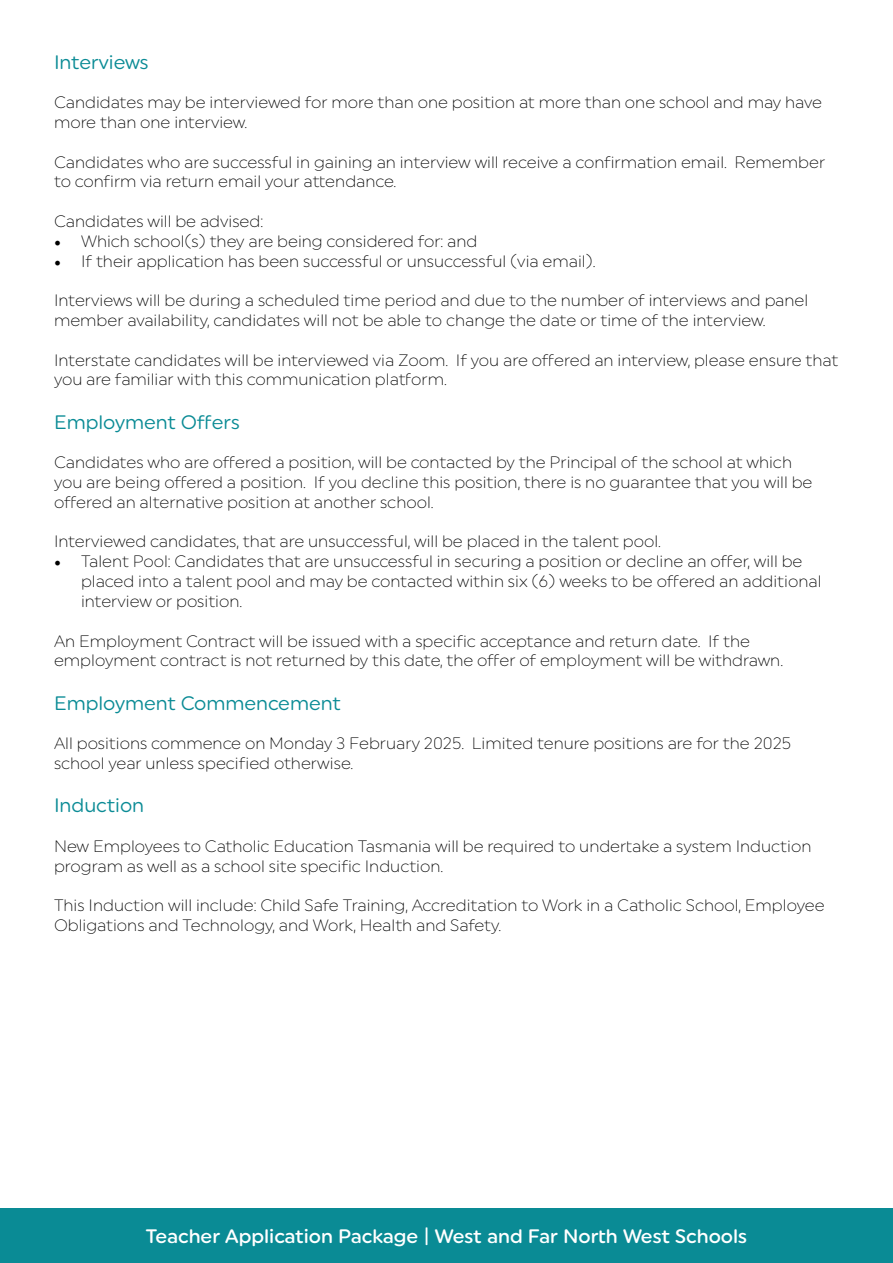
<style>
.page{position:relative;width:893px;height:1263px;background:#fff}
.page>*{position:absolute;margin:0;border:0;box-sizing:border-box;transform-origin:0 0}
.t1{font:19.5px "Uniform Rounded";color:#0a8b95}
.t2{font:500 19.5px "Uniform Rnd";color:#fff}
.t3{font:300 16.5px/19.8px "Uniform Rounded";color:#000}
.s1{font-family:"Minion Pro";font-weight:400;font-size:18px}
</style>
<div class="page">
<div style="left:0;top:1209px;width:893px;height:54px;background:#0a8b95"></div>
<p class="t1" style="left:54px;top:50px;width:96px">Interviews</p>
<p class="t3" style="left:54px;top:92px;width:770px">Candidates may be interviewed for more than one position at more than one school and may have more than one interview.</p>
<p class="t3" style="left:54px;top:152px;width:773px">Candidates who are successful in gaining an interview will receive a confirmation email. Remember to confirm via return email your attendance.</p>
<p class="t3" style="left:54px;top:211px;width:211px">Candidates will be advised:</p>
<p class="t3" style="left:54px;top:231px;width:425px"><span class="s1">•</span> Which school(s) they are being considered for: and</p>
<p class="t3" style="left:54px;top:251px;width:543px"><span class="s1">•</span> If their application has been successful or unsuccessful (via email).</p>
<p class="t3" style="left:54px;top:290px;width:756px">Interviews will be during a scheduled time period and due to the number of interviews and panel member availability, candidates will not be able to change the date or time of the interview.</p>
<p class="t3" style="left:54px;top:350px;width:786px">Interstate candidates will be interviewed via Zoom. If you are offered an interview, please ensure that you are familiar with this communication platform.</p>
<p class="t1" style="left:54px;top:410px;width:187px">Employment Offers</p>
<p class="t3" style="left:54px;top:452px;width:760px">Candidates who are offered a position, will be contacted by the Principal of the school at which you are being offered a position. If you decline this position, there is no guarantee that you will be offered an alternative position at another school.</p>
<p class="t3" style="left:54px;top:531px;width:609px">Interviewed candidates, that are unsuccessful, will be placed in the talent pool.</p>
<p class="t3" style="left:81px;top:551px;width:742px;text-indent:-27px"><span class="s1">•</span> Talent Pool: Candidates that are unsuccessful in securing a position or decline an offer, will be placed into a talent pool and may be contacted within six (6) weeks to be offered an additional interview or position.</p>
<p class="t3" style="left:54px;top:630px;width:731px">An Employment Contract will be issued with a specific acceptance and return date. If the employment contract is not returned by this date, the offer of employment will be withdrawn.</p>
<p class="t1" style="left:54px;top:691px;width:288px">Employment Commencement</p>
<p class="t3" style="left:54px;top:733px;width:739px">All positions commence on Monday 3 February 2025. Limited tenure positions are for the 2025 school year unless specified otherwise.</p>
<p class="t1" style="left:54px;top:794px;width:92px">Induction</p>
<p class="t3" style="left:54px;top:836px;width:759px">New Employees to Catholic Education Tasmania will be required to undertake a system Induction program as well as a school site specific Induction.</p>
<p class="t3" style="left:54px;top:895px;width:772px">This Induction will include: Child Safe Training, Accreditation to Work in a Catholic School, Employee<br>Obligations and Technology, and Work, Health and Safety.</p>
<p class="t2" style="left:146px;top:1225px;width:603px">Teacher Application Package | West and Far North West Schools</p>
</div>
